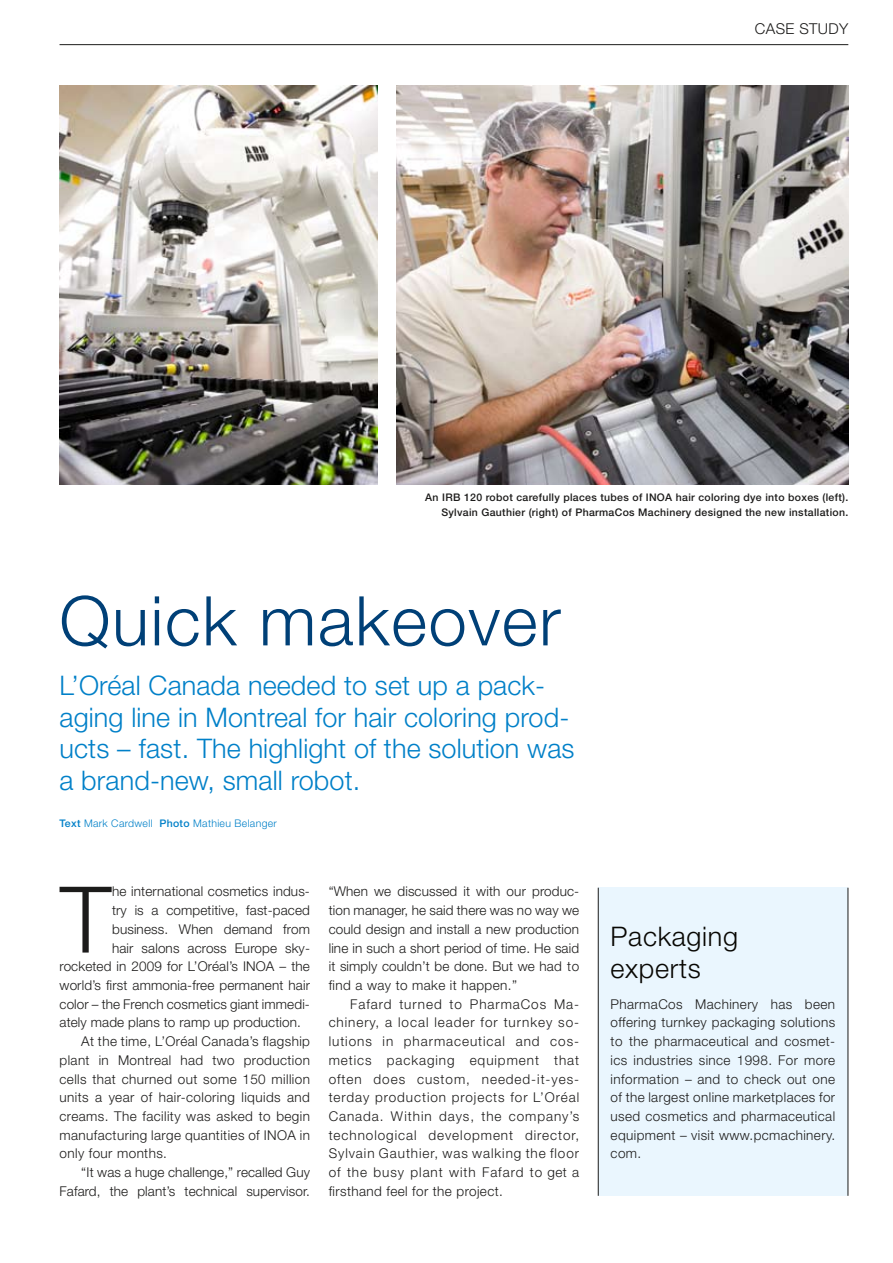
<style>
.page{position:relative;width:893px;height:1263px;background:#fff}
.page>*{position:absolute;margin:0;border:0;box-sizing:border-box;transform-origin:0 0}
.t1{font:300 92.1px "Helvetica Neue LT Pro";color:#1c1b1a}
.t2{font:300 68.55px "Helvetica Neue LT Pro";letter-spacing:.025em;color:#004077}
.t3{font:300 27px/31.5px "Helvetica Neue LT Pro";letter-spacing:.005em;color:#0080c8}
.t4{font:300 27px/31.5px "Helvetica Neue LT Pro";letter-spacing:.025em;color:#080703}
.t5{font:300 15px "Helvetica Neue LT Pro";letter-spacing:.025em;color:#1c1b1a}
.t6{font:300 13.5px/18.8px "Helvetica Neue LT Pro";letter-spacing:.01em;color:#1c1b1a;text-align:justify}
.t7{font:300 13.5px "Helvetica Neue LT Pro";letter-spacing:.03em;color:#1c1b1a}
.t8{font:500 10.5px/15px "Helvetica Neue LT Pro";letter-spacing:.03em;color:#1c1b1a;text-align:right}
.t9{font:300 10.5px "Helvetica Neue LT Pro";letter-spacing:.03em;color:#0080c8}
.s1{font-weight:500}
</style>
<div class="page">
<hr style="left:60px;top:44px;width:788px;height:1px;background:#1c1b1a">
<img style="left:396px;top:85px;width:452px;height:399px">
<img style="left:60px;top:85px;width:317px;height:399px">
<div style="left:598px;top:888px;width:250px;height:308px;background:#eaf6fe"></div>
<hr style="left:848px;top:888px;width:1px;height:308px;background:#1c1b1a">
<hr style="left:598px;top:888px;width:1px;height:308px;background:#1c1b1a">
<p class="t5" style="left:755px;top:20px;width:95px">CASE STUDY</p>
<p class="t8" style="left:425px;top:490px;width:425px">An IRB 120 robot carefully places tubes of INOA hair coloring dye into boxes (left).<br>Sylvain Gauthier (right) of PharmaCos Machinery designed the new installation.</p>
<h2 class="t2" style="left:60px;top:579px;width:503px">Quick makeover</h2>
<h3 class="t3" style="left:60px;top:669px;width:516px">L’Oréal Canada needed to set up a pack&shy;aging line in Montreal for hair coloring prod&shy;ucts – fast. The highlight of the solution was a brand-new, small robot.</h3>
<p class="t9" style="left:60px;top:816px;width:219px"><span class="s1">Text</span> Mark Cardwell <span class="s1">Photo</span> Mathieu Belanger</p>
<h1 class="t1" style="left:60px;top:863px;width:53px">T</h1>
<p class="t6" style="left:112px;top:882px;width:199px">he international cosmetics indus-</p>
<p class="t6" style="left:112px;top:901px;width:199px">try is a competitive, fast-paced</p>
<p class="t6" style="left:112px;top:919px;width:199px">business. When demand from</p>
<p class="t6" style="left:112px;top:938px;width:199px">hair salons across Europe sky-</p>
<p class="t6" style="left:60px;top:957px;width:252px">rocketed in 2009 for L’Oréal’s INOA – the</p>
<p class="t6" style="left:60px;top:975px;width:252px">world’s first ammonia-free permanent hair</p>
<p class="t6" style="left:60px;top:994px;width:252px">color – the French cosmetics giant immedi-</p>
<p class="t6" style="left:60px;top:1013px;width:243px">ately made plans to ramp up production.</p>
<p class="t7" style="left:81px;top:1033px;width:230px">At the time, L’Oréal Canada’s flagship</p>
<p class="t7" style="left:60px;top:1052px;width:252px">plant in Montreal had two production</p>
<p class="t7" style="left:60px;top:1070px;width:252px">cells that churned out some 150 million</p>
<p class="t7" style="left:60px;top:1089px;width:252px">units a year of hair-coloring liquids and</p>
<p class="t7" style="left:60px;top:1108px;width:252px">creams. The facility was asked to begin</p>
<p class="t7" style="left:60px;top:1127px;width:252px">manufacturing large quantities of INOA in</p>
<p class="t7" style="left:60px;top:1145px;width:109px">only four months.</p>
<p class="t6" style="left:81px;top:1163px;width:230px">“It was a huge challenge,” recalled Guy</p>
<p class="t6" style="left:60px;top:1181px;width:252px">Fafard, the plant’s technical supervisor.</p>
<p class="t6" style="left:329px;top:882px;width:252px">“When we discussed it with our produc&shy;tion manager, he said there was no way we could design and install a new production line in such a short period of time. He said it simply couldn’t be done. But we had to find a way to make it happen.”</p>
<p class="t6" style="left:329px;top:994px;width:252px;text-indent:22px">Fafard turned to PharmaCos Ma&shy;chinery, a local leader for turnkey so&shy;lutions in pharmaceutical and cos&shy;metics packaging equipment that often does custom, needed-it-yes&shy;terday production projects for L’Oréal Canada. Within days, the company’s technological development director, Sylvain Gauthier, was walking the floor of the busy plant with Fafard to get a firsthand feel for the project.</p>
<h3 class="t4" style="left:611px;top:920px;width:129px">Packaging experts</h3>
<p class="t6" style="left:611px;top:994px;width:226px">PharmaCos Machinery has been offering turnkey packaging solutions to the pharmaceutical and cosmet&shy;ics industries since 1998. For more information – and to check out one of the largest online marketplaces for used cosmetics and pharmaceutical equipment – visit www.pcmachinery. com.</p>
</div>
